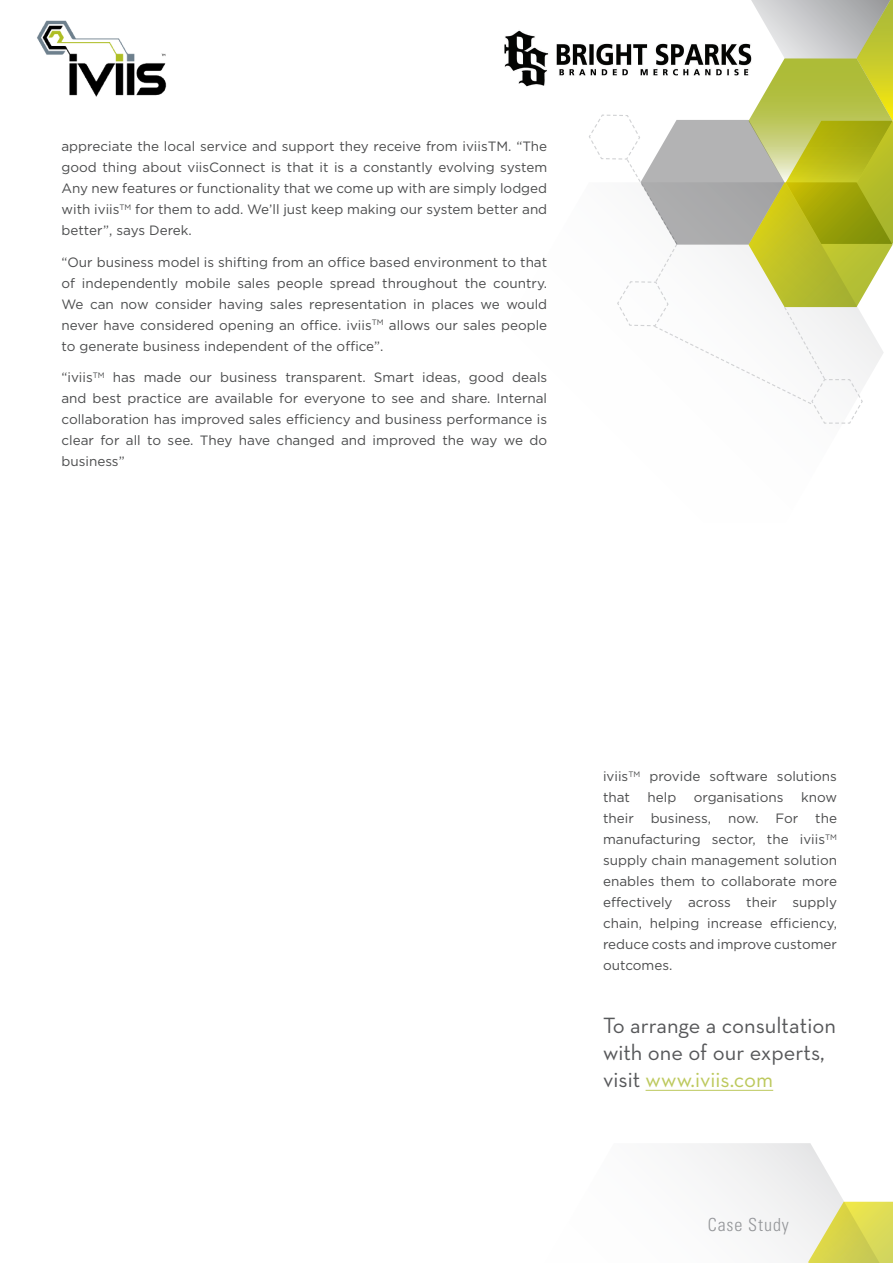
<style>
.page{position:relative;width:893px;height:1263px;background:#fff}
.page>*{position:absolute;margin:0;border:0;box-sizing:border-box;transform-origin:0 0}
.t1{font:22.5px/27px "Neutra Text";color:#57585a}
.t2{font:300 condensed 18px "Univers LT Std";letter-spacing:.05em;color:#939598}
.t3{font:13.5px/21px "Gotham";color:#4b4c4d;text-align:justify}
.s1{color:#bdc95d}
</style>
<div class="page">
<img style="left:37px;top:20px;width:130px;height:77px">
<svg style="left:589px;top:0;width:304px;height:424px"></svg>
<svg style="left:686px;top:1143px;width:207px;height:120px"></svg>
<img style="left:504px;top:30px;width:253px;height:56px">
<hr style="left:646px;top:1090px;width:127px;height:1px;background:#bdc95d">
<p class="t3" style="left:62px;top:136px;width:487px">appreciate the local service and support they receive from iviisTM. “The good thing about viisConnect is that it is a constantly evolving system Any new features or functionality that we come up with are simply lodged with iviis<sup>TM</sup> for them to add. We’ll just keep making our system better and better”, says Derek.</p>
<p class="t3" style="left:62px;top:251px;width:487px">“Our business model is shifting from an office based environment to that of independently mobile sales people spread throughout the country.<br>We can now consider having sales representation in places we would never have considered opening an office. iviis<sup>TM</sup> allows our sales people to generate business independent of the office”.</p>
<p class="t3" style="left:62px;top:367px;width:487px">“iviis<sup>TM</sup> has made our business transparent. Smart ideas, good deals and best practice are available for everyone to see and share. Internal collaboration has improved sales efficiency and business performance is clear for all to see. They have changed and improved the way we do business”</p>
<p class="t3" style="left:603px;top:766px;width:235px">iviis<sup>TM</sup> provide software solutions that</p>
<p class="t3" style="left:603px;top:787px;width:235px;text-indent:198px">know their business, now. For the manufacturing sector, the iviis<sup>TM </sup>supply chain management solution enables them to collaborate more effectively across their supply chain, helping increase efficiency, reduce costs and improve customer outcomes.</p>
<p class="t3" style="left:647px;top:787px;width:30px">help</p>
<p class="t3" style="left:694px;top:787px;width:91px">organisations</p>
<p class="t1" style="left:603px;top:1012px;width:234px">To arrange a consultation with one of our experts, visit <span class="s1">www.iviis.com</span></p>
<h2 class="t2" style="left:708px;top:1214px;width:83px">Case Study</h2>
</div>
